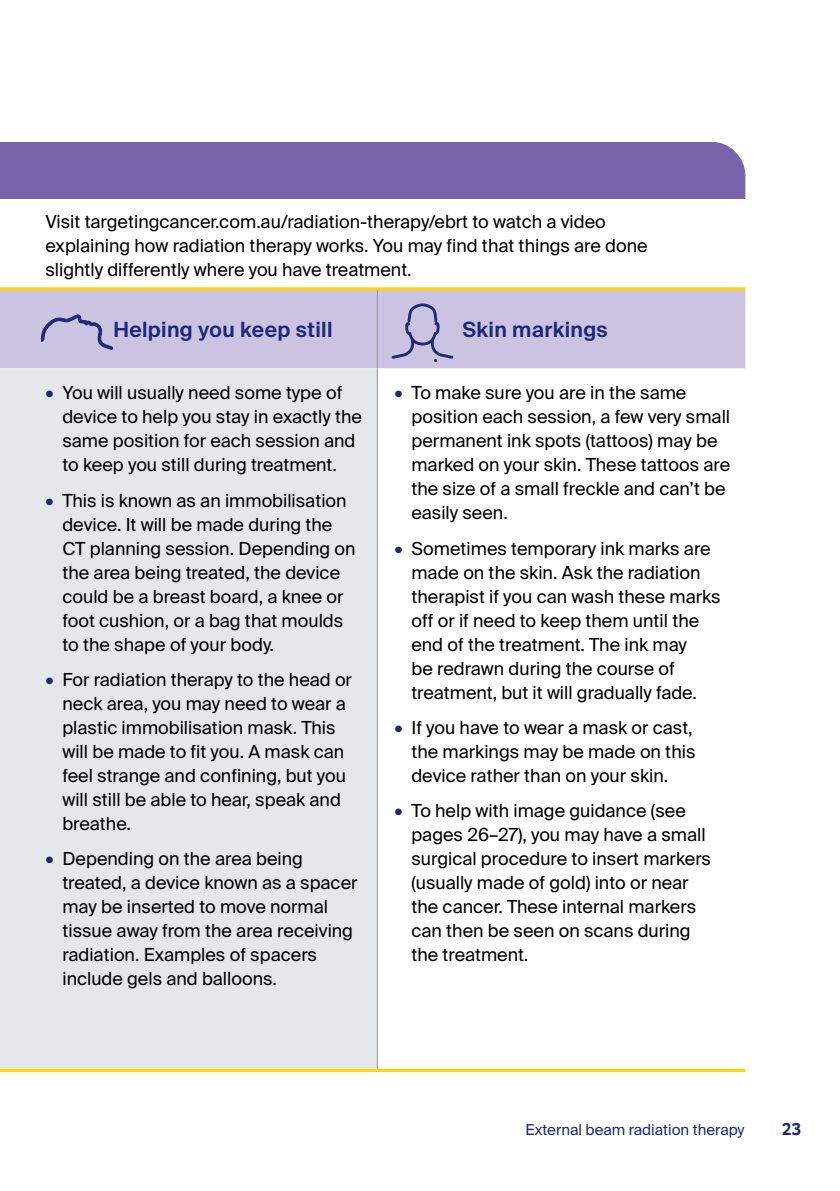
<style>
.page{position:relative;width:840px;height:1191px;background:#fff}
.page>*{position:absolute;margin:0;border:0;box-sizing:border-box;transform-origin:0 0}
.t1{font:600 21px "Suisse Intl";letter-spacing:.015em;color:#1f2879}
.t2{font:18px/24px "Suisse Intl";color:#000}
.t3{font:700 18px "Foco CC";color:#1f2879}
.t4{font:15px "Suisse Intl";color:#1f2879}
.s1{font-weight:600;font-size:18.4px;color:#1f2879}
</style>
<div class="page">
<div style="left:0;top:142px;width:745px;height:56px;background:#7964ac"></div>
<div style="left:0;top:290px;width:745px;height:78px;background:#cac3e1"></div>
<div style="left:0;top:368px;width:376px;height:700px;background:#e6e7e8"></div>
<hr style="left:376px;top:290px;width:1px;height:78px;background:#939598">
<hr style="left:376px;top:368px;width:1px;height:700px;background:#939598">
<hr style="left:0;top:287px;width:377px;height:3px;background:#ffd400">
<hr style="left:377px;top:287px;width:368px;height:3px;background:#ffd400">
<hr style="left:0;top:1068px;width:377px;height:3px;background:#ffd400">
<hr style="left:377px;top:1068px;width:368px;height:3px;background:#ffd400">
<svg style="left:41px;top:314px;width:72px;height:36px"></svg>
<svg style="left:389px;top:304px;width:66px;height:58px"></svg>
<p class="t2" style="left:45px;top:209px;width:603px">Visit targetingcancer.com.au/radiation-therapy/ebrt to watch a video explaining how radiation therapy works. You may find that things are done slightly differently where you have treatment.</p>
<p class="t1" style="left:113px;top:317px;width:220px">Helping you keep still</p>
<p class="t1" style="left:462px;top:317px;width:147px">Skin markings</p>
<p class="t2" style="left:62px;top:381px;width:301px;text-indent:-17px"><span class="s1">•</span> You will usually need some type of device to help you stay in exactly the same position for each session and to keep you still during treatment.</p>
<p class="t2" style="left:62px;top:488px;width:294px;text-indent:-17px"><span class="s1">•</span> This is known as an immobilisation device. It will be made during the<br>CT planning session. Depending on the area being treated, the device could be a breast board, a knee or foot cushion, or a bag that moulds to the shape of your body.</p>
<p class="t2" style="left:62px;top:667px;width:291px;text-indent:-17px"><span class="s1">•</span> For radiation therapy to the head or neck area, you may need to wear a plastic immobilisation mask. This will be made to fit you. A mask can feel strange and confining, but you will still be able to hear, speak and breathe.</p>
<p class="t2" style="left:62px;top:847px;width:296px;text-indent:-17px"><span class="s1">•</span> Depending on the area being treated, a device known as a spacer may be inserted to move normal tissue away from the area receiving radiation. Examples of spacers include gels and balloons.</p>
<p class="t2" style="left:411px;top:381px;width:320px;text-indent:-17px"><span class="s1">•</span> To make sure you are in the same position each session, a few very small permanent ink spots (tattoos) may be marked on your skin. These tattoos are the size of a small freckle and can’t be easily seen.</p>
<p class="t2" style="left:411px;top:536px;width:311px;text-indent:-17px"><span class="s1">•</span> Sometimes temporary ink marks are made on the skin. Ask the radiation therapist if you can wash these marks off or if need to keep them until the end of the treatment. The ink may<br>be redrawn during the course of treatment, but it will gradually fade.</p>
<p class="t2" style="left:411px;top:715px;width:285px;text-indent:-17px"><span class="s1">•</span> If you have to wear a mask or cast, the markings may be made on this device rather than on your skin.</p>
<p class="t2" style="left:411px;top:799px;width:301px;text-indent:-17px"><span class="s1">•</span> To help with image guidance (see pages 26–27), you may have a small surgical procedure to insert markers (usually made of gold) into or near the cancer. These internal markers can then be seen on scans during the treatment.</p>
<p class="t4" style="left:525px;top:1121px;width:220px">External beam radiation therapy</p>
<p class="t3" style="left:781px;top:1117px;width:21px">23</p>
</div>
